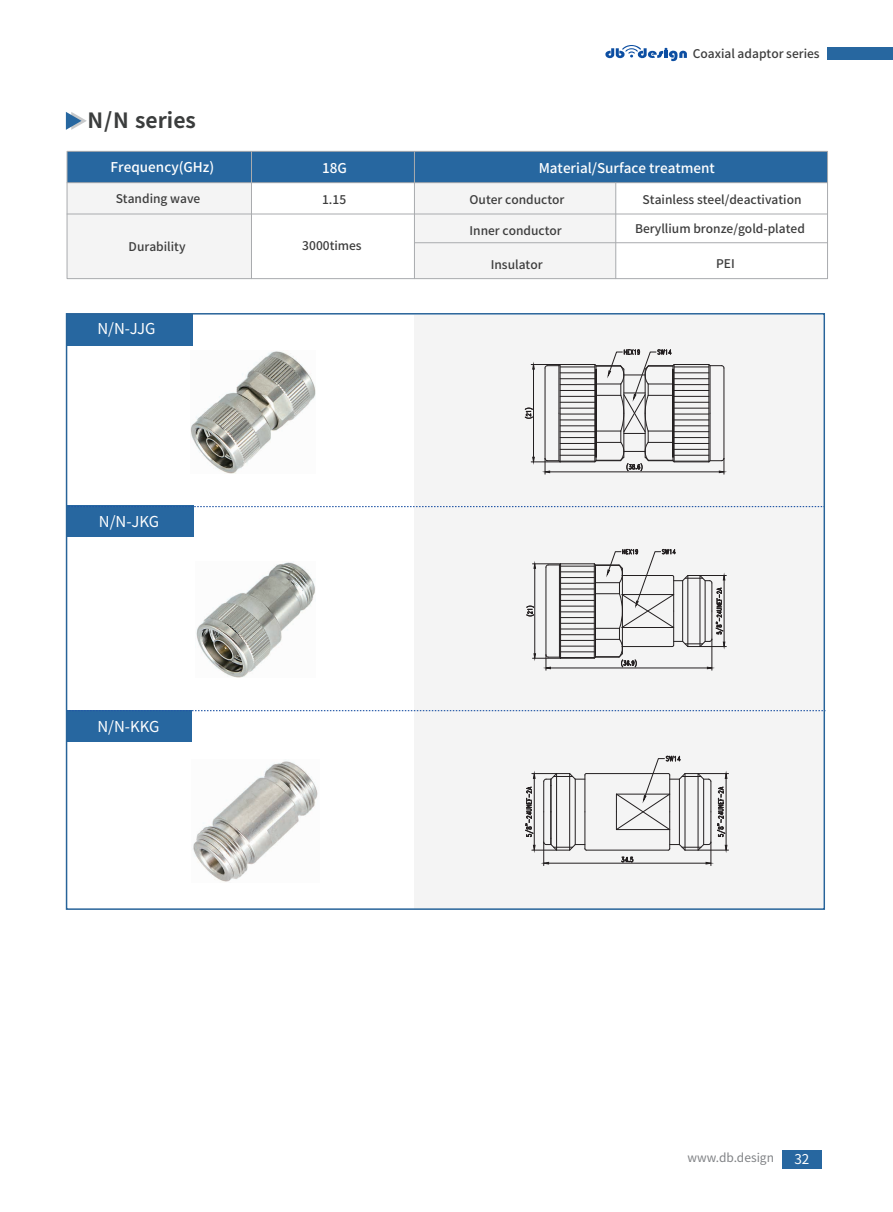
<style>
.page{position:relative;width:893px;height:1212px;background:#fff}
.page>*{position:absolute;margin:0;border:0;box-sizing:border-box;transform-origin:0 0}
.t1{font:700 21px "Noto Sans Hans";color:#3b3d3d}
.t2{font:15px "Noto Sans Hans";letter-spacing:-.01em;color:#fff}
.t3{font:500 13.5px "Noto Sans Hans";color:#fff}
.t4{font:13.5px "Noto Sans Hans";color:#fff}
.t5{font:500 12px "Noto Sans Hans";color:#3d3d3d}
.t6{font:12px "Noto Sans Hans";color:#808285}
</style>
<div class="page">
<div style="left:414px;top:315px;width:409px;height:594px;background:#f4f4f4"></div>
<div style="left:67px;top:314px;width:126px;height:31px;background:#2767a0"></div>
<div style="left:67px;top:505px;width:126px;height:32px;background:#2767a0"></div>
<div style="left:67px;top:710px;width:125px;height:32px;background:#2767a0"></div>
<div style="left:782px;top:1150px;width:40px;height:18px;background:#2767a0"></div>
<svg style="left:69px;top:506px;width:753px;height:1px"></svg>
<svg style="left:69px;top:710px;width:757px;height:1px"></svg>
<img style="left:190px;top:351px;width:125px;height:122px">
<svg style="left:525px;top:349px;width:202px;height:125px"></svg>
<img style="left:196px;top:562px;width:119px;height:115px">
<svg style="left:526px;top:548px;width:200px;height:122px"></svg>
<img style="left:193px;top:761px;width:125px;height:121px">
<hr style="left:549px;top:863px;width:157px;height:1px;background:#231f20">
<hr style="left:586px;top:773px;width:82px;height:1px;background:#231f20">
<hr style="left:586px;top:850px;width:82px;height:1px;background:#231f20">
<svg style="left:525px;top:771px;width:62px;height:94px"></svg>
<hr style="left:698px;top:850px;width:30px;height:1px;background:#231f20">
<hr style="left:698px;top:773px;width:30px;height:1px;background:#231f20">
<svg style="left:616px;top:755px;width:111px;height:110px"></svg>
<div style="left:827px;top:47px;width:66px;height:12px;background:#2767a0"></div>
<svg style="left:605px;top:45px;width:82px;height:16px"></svg>
<div style="left:67px;top:183px;width:185px;height:96px;background:#f4f4f4"></div>
<div style="left:415px;top:183px;width:201px;height:96px;background:#f4f4f4"></div>
<div style="left:67px;top:151px;width:760px;height:32px;background:#2767a0"></div>
<div style="left:67px;top:151px;width:761px;height:128px;border:1px solid #a9abae"></div>
<hr style="left:67px;top:214px;width:760px;height:1px;background:#a9abae">
<hr style="left:414px;top:242px;width:413px;height:1px;background:#a9abae">
<hr style="left:67px;top:182px;width:760px;height:1px;background:#a9abae">
<hr style="left:615px;top:183px;width:1px;height:96px;background:#a9abae">
<hr style="left:414px;top:151px;width:1px;height:128px;background:#a9abae">
<hr style="left:251px;top:151px;width:1px;height:128px;background:#a9abae">
<svg style="left:66px;top:112px;width:21px;height:18px"></svg>
<h1 class="t1" style="left:88px;top:108px;width:110px">N/N series</h1>
<p class="t3" style="left:111px;top:160px;width:105px">Frequency(GHz)</p>
<p class="t5" style="left:116px;top:191px;width:86px">Standing wave</p>
<p class="t5" style="left:129px;top:240px;width:58px">Durability</p>
<p class="t2" style="left:97px;top:320px;width:60px">N/N-JJG</p>
<p class="t2" style="left:99px;top:513px;width:62px">N/N-JKG</p>
<p class="t2" style="left:97px;top:718px;width:64px">N/N-KKG</p>
<p class="t3" style="left:322px;top:161px;width:26px">18G</p>
<p class="t5" style="left:322px;top:193px;width:26px">1.15</p>
<p class="t5" style="left:302px;top:238px;width:61px">3000times</p>
<p class="t5" style="left:693px;top:47px;width:129px">Coaxial adaptor series</p>
<p class="t3" style="left:539px;top:161px;width:178px">Material/Surface treatment</p>
<p class="t5" style="left:469px;top:193px;width:96px">Outer conductor</p>
<p class="t5" style="left:469px;top:224px;width:94px">Inner conductor</p>
<p class="t5" style="left:491px;top:257px;width:53px">Insulator</p>
<p class="t5" style="left:643px;top:193px;width:160px">Stainless steel/deactivation</p>
<p class="t5" style="left:635px;top:222px;width:171px">Beryllium bronze/gold-plated</p>
<p class="t5" style="left:716px;top:257px;width:20px">PEI</p>
<p class="t6" style="left:687px;top:1150px;width:88px">www.db.design</p>
<p class="t4" style="left:794px;top:1152px;width:16px">32</p>
</div>
